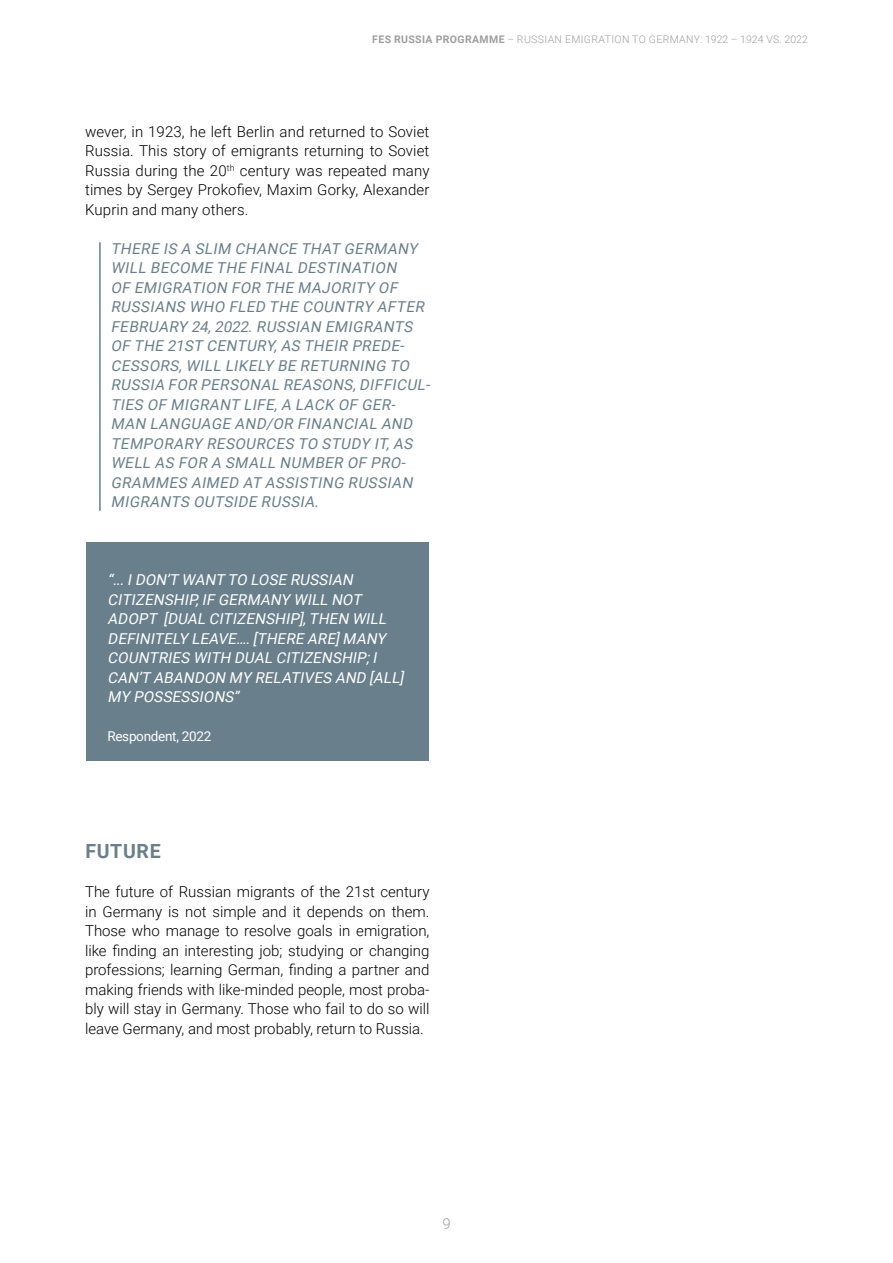
<style>
.page{position:relative;width:893px;height:1263px;background:#fff}
.page>*{position:absolute;margin:0;border:0;box-sizing:border-box;transform-origin:0 0}
.t1{font:700 19.5px "Roboto";letter-spacing:.035em;color:#697f8b}
.t2{font:300 15px/19.5px "Roboto";color:#000;text-align:justify}
.t3{font:italic 15px/19.5px "Roboto";color:#697f8b}
.t4{font:italic 15px/19.5px "Roboto";color:#fff}
.t5{font:300 15px "Roboto";color:#9d9e9e}
.t6{font:13.5px "Roboto";letter-spacing:-.02em;color:#fff}
.t7{font:300 10.5px "Roboto";letter-spacing:.035em;color:#9d9e9e}
.s1{font-weight:700}
</style>
<div class="page">
<hr style="left:99px;top:242px;width:2px;height:269px;background:#697f8b">
<div style="left:86px;top:542px;width:342px;height:218px;background:#697f8b"></div>
<p class="t7" style="left:372px;top:31px;width:437px"><span class="s1">FES RUSSIA PROGRAMME</span> – RUSSIAN EMIGRATION TO GERMANY: 1922 – 1924 VS. 2022</p>
<p class="t2" style="left:85px;top:121px;width:346px">wever, in 1923, he left Berlin and returned to Soviet Russia. This story of emigrants returning to Soviet Russia during the 20<sup>th</sup> century was repeated many times by Sergey Prokofiev, Maxim Gorky, Alexander Kuprin and many others.</p>
<p class="t3" style="left:111px;top:238px;width:324px">THERE IS A SLIM CHANCE THAT GERMANY WILL BECOME THE FINAL DESTINATION<br>OF EMIGRATION FOR THE MAJORITY OF RUSSIANS WHO FLED THE COUNTRY AFTER FEBRUARY 24,2022.RUSSIAN EMIGRANTS OF THE 21ST CENTURY,AS THEIR PREDE-CESSORS,WILL LIKELY BE RETURNING TO RUSSIA FOR PERSONAL REASONS,DIFFICUL-TIES OF MIGRANT LIFE,A LACK OF GER-MAN LANGUAGE AND/OR FINANCIAL AND TEMPORARY RESOURCES TO STUDY IT,AS WELL AS FOR A SMALL NUMBER OF PRO-GRAMMES AIMED AT ASSISTING RUSSIAN MIGRANTS OUTSIDE RUSSIA.</p>
<p class="t4" style="left:107px;top:569px;width:301px">“...IDON’T WANT TO LOSE RUSSIAN<br>CITIZENSHIP,IF GERMANY WILL NOT<br>ADOPT [DUAL CITIZENSHIP],THEN WILL<br>DEFINITELY LEAVE….[THERE ARE]MANY<br>COUNTRIES WITH DUAL CITIZENSHIP;I<br>CAN’T ABANDON MY RELATIVES AND [ALL]<br>MY POSSESSIONS”</p>
<p class="t6" style="left:107px;top:727px;width:106px">Respondent, 2022</p>
<h1 class="t1" style="left:85px;top:837px;width:77px">FUTURE</h1>
<p class="t2" style="left:85px;top:881px;width:346px">The future of Russian migrants of the 21st century in Germany is not simple and it depends on them.<br>Those who manage to resolve goals in emigration, like finding an interesting job; studying or changing professions; learning German, finding a partner and making friends with like-minded people, most proba&shy;bly will stay in Germany. Those who fail to do so will leave Germany, and most probably, return to Russia.</p>
<p class="t5" style="left:442px;top:1213px;width:10px">9</p>
</div>
